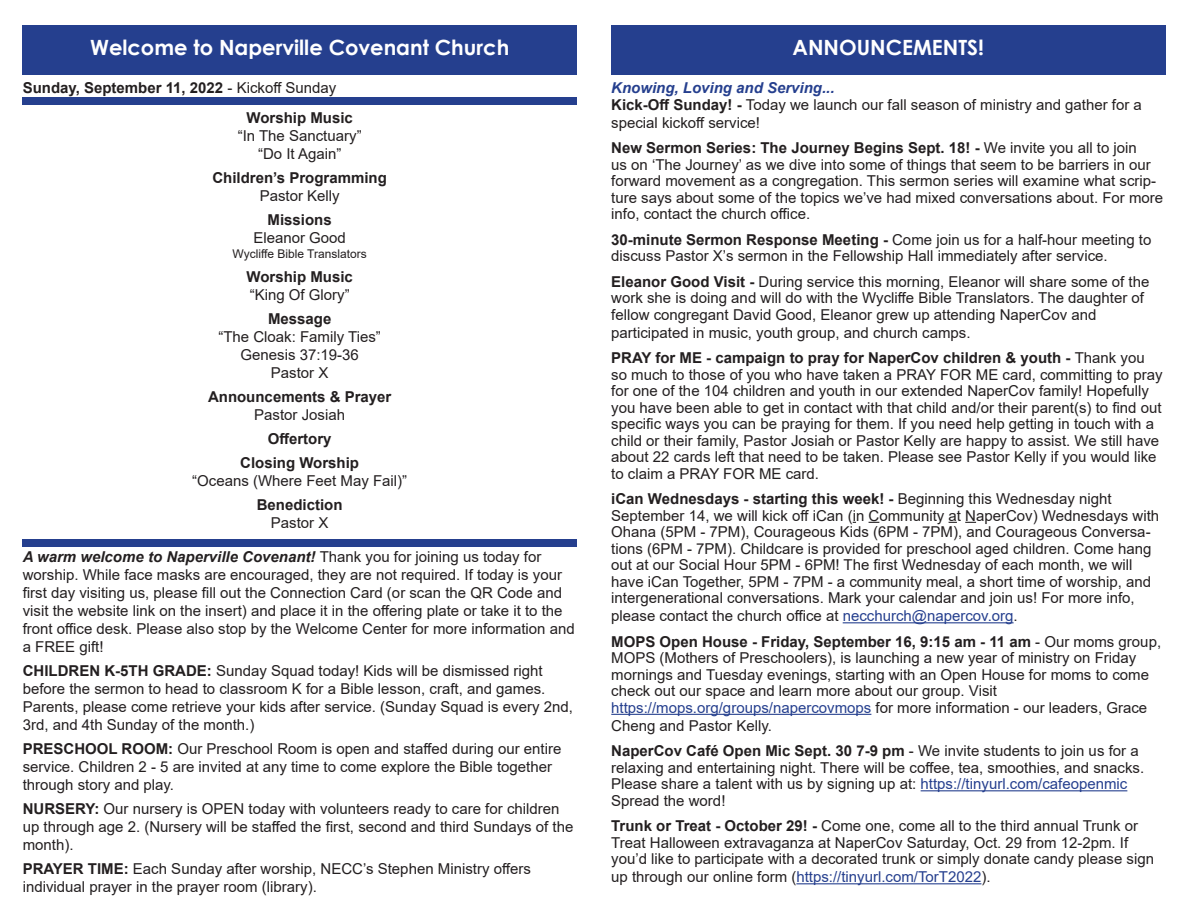
<style>
.page{position:relative;width:1188px;height:918px;background:#fff}
.page>*{position:absolute;margin:0;border:0;box-sizing:border-box;transform-origin:0 0}
.t1{font:700 21px "Century Gothic";color:#fff}
.t2{font:15px/16.5px "Arial";color:#231f20}
.t3{font:700 15px "Arial";color:#231f20}
.t4{font:italic 700 15px "Arial";color:#231f20}
.t5{font:15px "Arial";color:#253f8e}
.t6{font:italic 700 15px "Arial";color:#253f8e}
.t7{font:12px "Arial";color:#231f20}
.s1{font-weight:400}
.s2{font-weight:400;font-style:normal}
.s3{font-weight:700}
.s4{color:#253f8e}
.s5{color:#231f20}
</style>
<div class="page">
<div style="left:23px;top:25px;width:554px;height:50px;background:#253f8e"></div>
<div style="left:611px;top:25px;width:554px;height:50px;background:#253f8e"></div>
<div style="left:23px;top:97px;width:554px;height:8px;background:#253f8e"></div>
<hr style="left:843px;top:622px;width:171px;height:1px;background:#253f8e">
<hr style="left:611px;top:714px;width:260px;height:1px;background:#253f8e">
<hr style="left:921px;top:790px;width:206px;height:1px;background:#253f8e">
<hr style="left:796px;top:883px;width:185px;height:1px;background:#253f8e">
<div style="left:23px;top:540px;width:554px;height:7px;background:#253f8e"></div>
<p class="t1" style="left:90px;top:32px;width:421px">Welcome to Naperville Covenant Church</p>
<p class="t3" style="left:23px;top:77px;width:315px">Sunday, September 11, 2022 <span class="s1">- Kickoff Sunday</span></p>
<p class="t3" style="left:247px;top:108px;width:108px">Worship Music</p>
<p class="t2" style="left:238px;top:128px;width:125px">“In The Sanctuary”</p>
<p class="t2" style="left:258px;top:146px;width:85px">“Do It Again”</p>
<p class="t3" style="left:212px;top:168px;width:176px">Children’s Programming</p>
<p class="t2" style="left:260px;top:188px;width:82px">Pastor Kelly</p>
<p class="t3" style="left:268px;top:210px;width:66px">Missions</p>
<p class="t2" style="left:253px;top:230px;width:94px">Eleanor Good</p>
<p class="t7" style="left:233px;top:245px;width:136px">Wycliffe Bible Translators</p>
<p class="t3" style="left:247px;top:266px;width:108px">Worship Music</p>
<p class="t2" style="left:250px;top:286px;width:102px">“King Of Glory”</p>
<p class="t3" style="left:268px;top:308px;width:65px">Message</p>
<p class="t2" style="left:218px;top:328px;width:164px">“The Cloak: Family Ties”</p>
<p class="t2" style="left:240px;top:346px;width:120px">Genesis 37:19-36</p>
<p class="t2" style="left:271px;top:364px;width:59px">Pastor X</p>
<p class="t3" style="left:208px;top:386px;width:185px">Announcements &amp; Prayer</p>
<p class="t2" style="left:254px;top:406px;width:92px">Pastor Josiah</p>
<p class="t3" style="left:268px;top:428px;width:65px">Offertory</p>
<p class="t3" style="left:240px;top:452px;width:120px">Closing Worship</p>
<p class="t2" style="left:192px;top:472px;width:217px">“Oceans (Where Feet May Fail)”</p>
<p class="t3" style="left:257px;top:494px;width:87px">Benediction</p>
<p class="t2" style="left:271px;top:514px;width:59px">Pastor X</p>
<p class="t4" style="left:23px;top:547px;width:520px">A warm welcome to Naperville Covenant! <span class="s2">Thank you for joining us today for</span></p>
<p class="t2" style="left:23px;top:566px;width:554px;line-height:18px">worship. While face masks are encouraged, they are not required. If today is your first day visiting us, please fill out the Connection Card (or scan the QR Code and visit the website link on the insert) and place it in the offering plate or take it to the front office desk. Please also stop by the Welcome Center for more information and a FREE gift!</p>
<p class="t2" style="left:23px;top:662px;width:552px;line-height:18px"><span class="s3">CHILDREN K-5TH GRADE:</span> Sunday Squad today! Kids will be dismissed right before the sermon to head to classroom K for a Bible lesson, craft, and games.<br>Parents, please come retrieve your kids after service. (Sunday Squad is every 2nd, 3rd, and 4th Sunday of the month.)</p>
<p class="t2" style="left:23px;top:740px;width:540px;line-height:18px"><span class="s3">PRESCHOOL ROOM:</span> Our Preschool Room is open and staffed during our entire service. Children 2 - 5 are invited at any time to come explore the Bible together through story and play.</p>
<p class="t2" style="left:23px;top:800px;width:552px;line-height:18px"><span class="s3">NURSERY:</span> Our nursery is OPEN today with volunteers ready to care for children up through age 2. (Nursery will be staffed the first, second and third Sundays of the month).</p>
<p class="t2" style="left:23px;top:860px;width:510px"><span class="s3">PRAYER TIME:</span> Each Sunday after worship, NECC’s Stephen Ministry offers</p>
<p class="t2" style="left:23px;top:878px;width:296px">individual prayer in the prayer room (library).</p>
<p class="t1" style="left:793px;top:32px;width:193px">ANNOUNCEMENTS!</p>
<p class="t6" style="left:611px;top:78px;width:225px">Knowing, Loving and Serving...</p>
<p class="t2" style="left:611px;top:95px;width:532px;line-height:18px"><span class="s3">Kick-Off Sunday! -</span> Today we launch our fall season of ministry and gather for a special kickoff service!</p>
<p class="t2" style="left:611px;top:140px;width:553px"><span class="s3">New Sermon Series: The Journey Begins Sept. 18! -</span> We invite you all to join<br>us on ‘The Journey’ as we dive into some of things that seem to be barriers in our forward movement as a congregation. This sermon series will examine what scrip&shy;ture says about some of the topics we’ve had mixed conversations about. For more info, contact the church office.</p>
<p class="t2" style="left:611px;top:231px;width:542px"><span class="s3">30-minute Sermon Response Meeting -</span> Come join us for a half-hour meeting to discuss Pastor X’s sermon in the Fellowship Hall immediately after service.</p>
<p class="t2" style="left:611px;top:273px;width:540px"><span class="s3">Eleanor Good Visit -</span> During service this morning, Eleanor will share some of the work she is doing and will do with the Wycliffe Bible Translators. The daughter of fellow congregant David Good, Eleanor grew up attending NaperCov and</p>
<p class="t2" style="left:611px;top:324px;width:361px">participated in music, youth group, and church camps.</p>
<p class="t2" style="left:611px;top:350px;width:553px"><span class="s3">PRAY for ME - campaign to pray for NaperCov children &amp; youth -</span> Thank you so much to those of you who have taken a PRAY FOR ME card, committing to pray for one of the 104 children and youth in our extended NaperCov family! Hopefully you have been able to get in contact with that child and/or their parent(s) to find out specific ways you can be praying for them. If you need help getting in touch with a child or their family, Pastor Josiah or Pastor Kelly are happy to assist. We still have about 22 cards left that need to be taken. Please see Pastor Kelly if you would like to claim a PRAY FOR ME card.</p>
<p class="t3" style="left:611px;top:488px;width:502px">iCan Wednesdays - starting this week! - <span class="s1">Beginning this Wednesday night</span></p>
<p class="t2" style="left:611px;top:507px;width:549px">September 14, we will kick off iCan (in Community at NaperCov) Wednesdays with Ohana (5PM - 7PM), Courageous Kids (6PM - 7PM), and Courageous Conversa&shy;tions (6PM - 7PM). Childcare is provided for preschool aged children. Come hang out at our Social Hour 5PM - 6PM! The first Wednesday of each month, we will have iCan Together, 5PM - 7PM - a community meal, a short time of worship, and intergenerational conversations. Mark your calendar and join us! For more info,</p>
<p class="t2" style="left:611px;top:608px;width:408px">please contact the church office at <span class="s4">necchurch@napercov.org</span>.</p>
<p class="t2" style="left:611px;top:633px;width:551px"><span class="s3">MOPS Open House - Friday, September 16, 9:15 am - 11 am</span> - Our moms group, MOPS (Mothers of Preschoolers), is launching a new year of ministry on Friday mornings and Tuesday evenings, starting with an Open House for moms to come check out our space and learn more about our group. Visit</p>
<p class="t2" style="left:611px;top:698px;width:538px;line-height:18px"><span class="s4">https://mops.org/groups/napercovmops</span> for more information - our leaders, Grace<br>Cheng and Pastor Kelly.</p>
<p class="t2" style="left:611px;top:743px;width:535px"><span class="s3">NaperCov Café Open Mic Sept. 30 7-9 pm</span> - We invite students to join us for a relaxing and entertaining night. There will be coffee, tea, smoothies, and snacks.</p>
<p class="t2" style="left:611px;top:776px;width:518px">Please share a talent with us by signing up at: <span class="s4">https://tinyurl.com/cafeopenmic</span></p>
<p class="t2" style="left:611px;top:792px;width:116px">Spread the word!</p>
<p class="t2" style="left:611px;top:818px;width:544px"><span class="s3">Trunk or Treat - October 29! -</span> Come one, come all to the third annual Trunk or<br>Treat Halloween extravaganza at NaperCov Saturday, Oct. 29 from 12-2pm. If you’d like to participate with a decorated trunk or simply donate candy please sign</p>
<p class="t5" style="left:611px;top:867px;width:381px"><span class="s5">up through our online form (</span>https://tinyurl.com/TorT2022<span class="s5">).</span></p>
</div>
